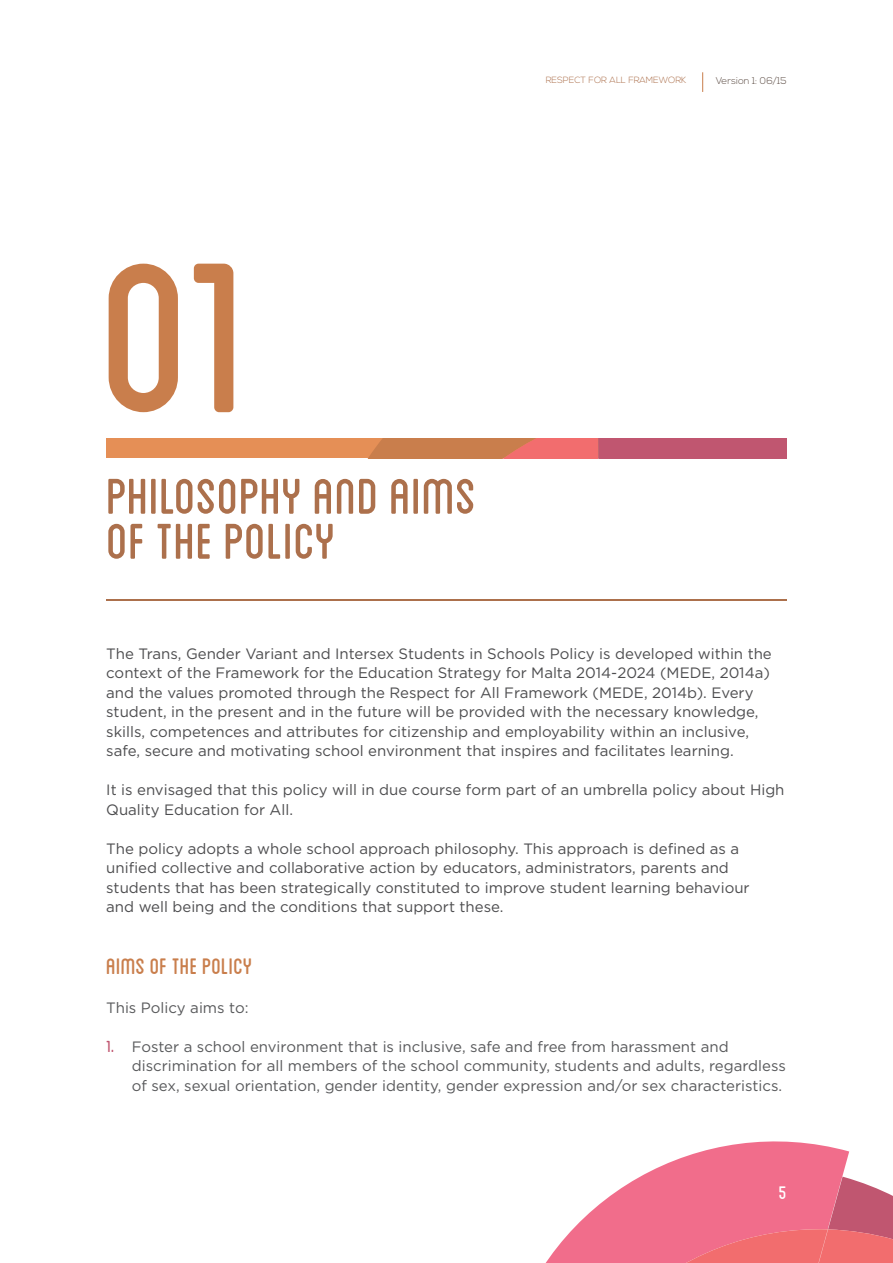
<style>
.page{position:relative;width:893px;height:1263px;background:#fff}
.page>*{position:absolute;margin:0;border:0;box-sizing:border-box;transform-origin:0 0}
.t1{font:300px "Blanch Caps";color:#c97e4c}
.t2{font:70.5px "Blanch Caps";color:#ac704c}
.t3{font:31.5px "Blanch Caps";color:#c97e4c}
.t4{font:25.5px "Blanch Caps";color:#fff}
.t5{font:15px/19.5px "Gotham";color:#4d4d4f}
.t6{font:15px/19.5px "Gotham";color:#58595b}
.t7{font:300 9.75px "Nexa";color:#5a4a42}
.t8{font:300 9px "Nexa";color:#ac704c}
.s1{font-family:"Blanch Caps";font-size:22.5px;color:#c05670}
</style>
<div class="page">
<svg style="left:545px;top:1141px;width:304px;height:122px"></svg>
<svg style="left:622px;top:1176px;width:271px;height:87px;background:#eb6e84"></svg>
<svg style="left:702px;top:72px;width:1px;height:20px"></svg>
<div style="left:106px;top:438px;width:681px;height:20px;background:#e58f56"></div>
<svg style="left:368px;top:438px;width:419px;height:20px;background:#cd6962"></svg>
<hr style="left:106px;top:599px;width:681px;height:1px;background:#ac704c">
<h1 class="t1" style="left:100px;top:202px;width:151px">o1</h1>
<h2 class="t2" style="left:106px;top:464px;width:371px">PHILOSOPHY AND AIMS</h2>
<h2 class="t2" style="left:106px;top:509px;width:231px">OF THE POLICY</h2>
<p class="t8" style="left:546px;top:75px;width:142px">RESPECT FOR ALL FRAMEWORK</p>
<p class="t7" style="left:716px;top:75px;width:72px">Version 1: 06/15</p>
<p class="t5" style="left:106px;top:643px;width:667px">The Trans, Gender Variant and Intersex Students in Schools Policy is developed within the context of the Framework for the Education Strategy for Malta 2014-2024 (MEDE, 2014a) and the values promoted through the Respect for All Framework (MEDE, 2014b). Every student, in the present and in the future will be provided with the necessary knowledge, skills, competences and attributes for citizenship and employability within an inclusive, safe, secure and motivating school environment that inspires and facilitates learning.</p>
<p class="t5" style="left:106px;top:780px;width:680px">It is envisaged that this policy will in due course form part of an umbrella policy about High<br>Quality Education for All.</p>
<p class="t5" style="left:106px;top:838px;width:645px">The policy adopts a whole school approach philosophy. This approach is defined as a unified collective and collaborative action by educators, administrators, parents and students that has been strategically constituted to improve student learning behaviour and well being and the conditions that support these.</p>
<h3 class="t3" style="left:106px;top:952px;width:147px">Aims of the policy</h3>
<p class="t6" style="left:106px;top:997px;width:144px">This Policy aims to:</p>
<p class="t6" style="left:132px;top:1036px;width:655px;text-indent:-25px"><span class="s1">1.</span> Foster a school environment that is inclusive, safe and free from harassment and discrimination for all members of the school community, students and adults, regardless of sex, sexual orientation, gender identity, gender expression and/or sex characteristics.</p>
<h3 class="t4" style="left:779px;top:1181px;width:10px">5</h3>
</div>
